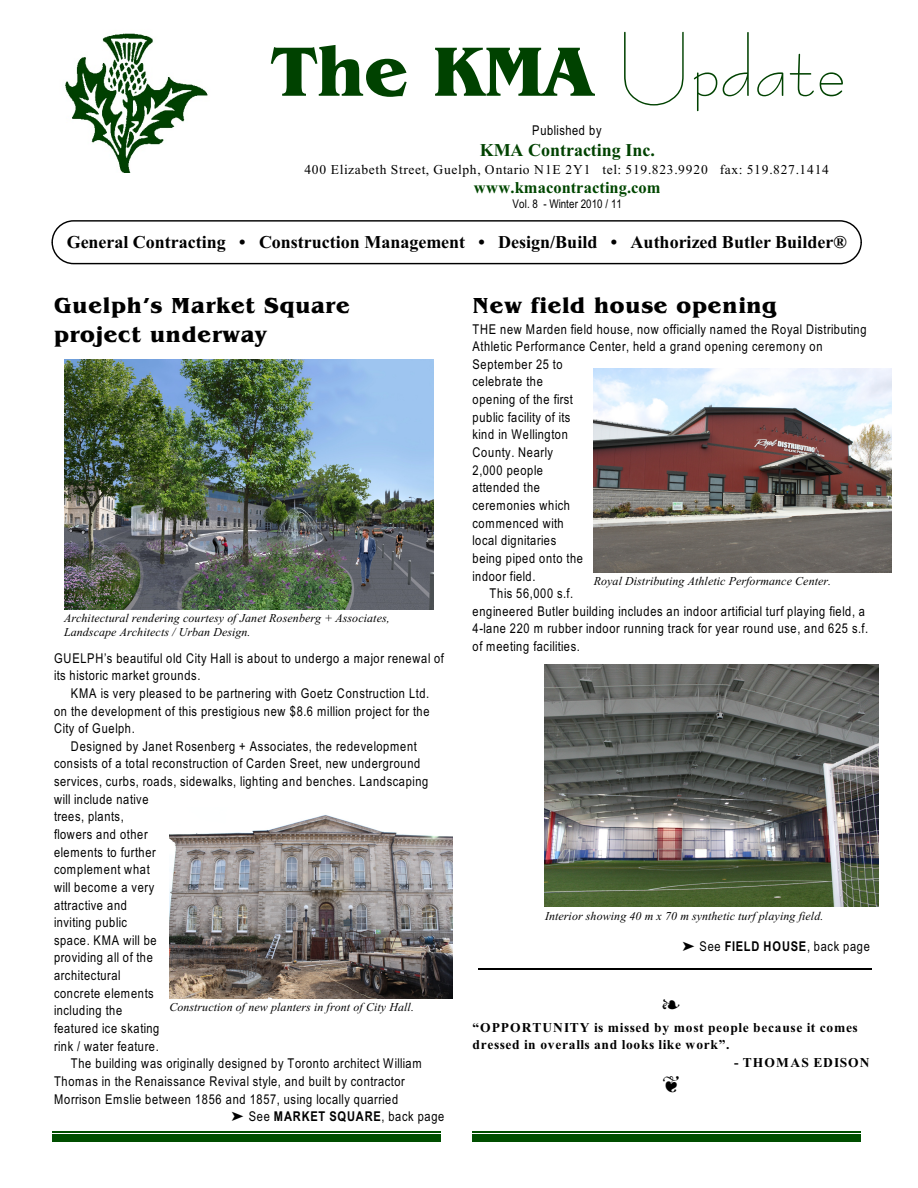
<style>
.page{position:relative;width:918px;height:1188px;background:#fff}
.page>*{position:absolute;margin:0;border:0;box-sizing:border-box;transform-origin:0 0}
.t1{font:700 72px "Benguiat IT Cby BT";color:#004200}
.t2{font:700 22.5px/29.1px "Benguiat IT Cby BT";letter-spacing:.04em;color:#000}
.t3{font:700 22.5px "Benguiat IT Cby BT";letter-spacing:.04em;color:#000}
.t4{font:700 18px "Times New Roman";color:#000}
.t5{font:700 18px "Times New Roman";color:#004200}
.t6{font:700 16.5px "Times New Roman";color:#004700}
.t7{font:13.5px/17.7px "Arial Narrow";letter-spacing:.05em;color:#000}
.t8{font:700 13.5px/17.4px "Times New Roman";letter-spacing:.055em;color:#000}
.t9{font:13.5px "Times New Roman";letter-spacing:.055em;color:#000}
.t10{font:13.5px "Arial Narrow";letter-spacing:.025em;color:#000}
.t11{font:700 13.5px "Times New Roman";letter-spacing:.08em;color:#000}
.t12{font:italic 12px/14.2px "Times New Roman";color:#000}
.t13{font:12px "Arial Narrow";color:#000}
.s1{font-family:"Bernhard Fashion BT";font-weight:400;font-size:81px}
.s2{font-weight:700}
</style>
<div class="page">
<img style="left:65px;top:33px;width:143px;height:139px">
<div style="left:51px;top:220px;width:811px;height:44px;border:1px solid #000;border-radius:21px"></div>
<hr style="left:52px;top:1131px;width:389px;height:2px;background:#004f00">
<div style="left:52px;top:1134px;width:389px;height:7px;background:#004f00"></div>
<hr style="left:478px;top:969px;width:394px;height:1px;background:#000">
<hr style="left:472px;top:1131px;width:389px;height:2px;background:#004f00">
<div style="left:472px;top:1134px;width:389px;height:7px;background:#004f00"></div>
<img style="left:64px;top:359px;width:370px;height:250px">
<img style="left:169px;top:815px;width:284px;height:183px">
<img style="left:594px;top:368px;width:297px;height:204px">
<img style="left:545px;top:664px;width:334px;height:243px">
<h1 class="t1" style="left:271px;top:41px;width:576px">The KMA <span class="s1">Update</span></h1>
<p class="t7" style="left:532px;top:123px;width:71px">Published by</p>
<h3 class="t5" style="left:480px;top:144px;width:177px">KMA Contracting Inc.</h3>
<p class="t9" style="left:304px;top:164px;width:526px">400 Elizabeth Street, Guelph, Ontario N1E 2Y1 tel: 519.823.9920 fax: 519.827.1414</p>
<p class="t6" style="left:474px;top:182px;width:188px">www.kmacontracting.com</p>
<p class="t13" style="left:513px;top:199px;width:111px">Vol. 8 - Winter 2010 / 11</p>
<h3 class="t4" style="left:67px;top:236px;width:782px">General Contracting • Construction Management • Design/Build • Authorized Butler Builder®</h3>
<h2 class="t2" style="left:54px;top:293px;width:297px">Guelph’s Market Square project underway</h2>
<p class="t12" style="left:64px;top:612px;width:327px">Architectural rendering courtesy of Janet Rosenberg + Associates,<br>Landscape Architects / Urban Design.</p>
<p class="t7" style="left:54px;top:650px;width:392px">GUELPH’s beautiful old City Hall is about to undergo a major renewal of its historic market grounds.</p>
<p class="t7" style="left:54px;top:686px;width:377px;text-align:justify;text-indent:17px">KMA is very pleased to be partnering with Goetz Construction Ltd. on the development of this prestigious new $8.6 million project for the City of Guelph.</p>
<p class="t7" style="left:54px;top:738px;width:376px;text-indent:17px">Designed by Janet Rosenberg + Associates, the redevelopment consists of a total reconstruction of Carden Sreet, new underground services, curbs, roads, sidewalks, lighting and benches. Landscaping will include native<br>trees, plants,<br>flowers and other<br>elements to further<br>complement what<br>will become a very<br>attractive and<br>inviting public<br>space. KMA will be<br>providing all of the<br>architectural<br>concrete elements<br>including the<br>featured ice skating<br>rink / water feature.</p>
<p class="t7" style="left:71px;top:1056px;width:352px">The building was originally designed by Toronto architect William</p>
<p class="t7" style="left:54px;top:1074px;width:352px">Thomas in the Renaissance Revival style, and built by contractor</p>
<p class="t7" style="left:54px;top:1091px;width:346px">Morrison Emslie between 1856 and 1857, using locally quarried</p>
<p class="t7" style="left:249px;top:1109px;width:197px">See <span class="s2">MARKET SQUARE</span>, back page</p>
<p class="t12" style="left:169px;top:1001px;width:246px">Construction of new planters in front of City Hall.</p>
<h2 class="t3" style="left:472px;top:296px;width:306px">New field house opening</h2>
<p class="t7" style="left:472px;top:321px;width:396px">THE new Marden field house, now officially named the Royal Distributing</p>
<p class="t7" style="left:472px;top:339px;width:352px">Athletic Performance Center, held a grand opening ceremony on</p>
<p class="t7" style="left:472px;top:356px;width:92px">September 25 to</p>
<p class="t7" style="left:472px;top:374px;width:72px">celebrate the</p>
<p class="t7" style="left:472px;top:392px;width:102px">opening of the first</p>
<p class="t10" style="left:472px;top:412px;width:99px">public facility of its</p>
<p class="t7" style="left:472px;top:427px;width:97px">kind in Wellington</p>
<p class="t7" style="left:472px;top:445px;width:82px">County. Nearly</p>
<p class="t7" style="left:472px;top:462px;width:72px">2,000 people</p>
<p class="t7" style="left:472px;top:480px;width:69px">attended the</p>
<p class="t7" style="left:472px;top:498px;width:99px">ceremonies which</p>
<p class="t7" style="left:472px;top:515px;width:93px">commenced with</p>
<p class="t7" style="left:472px;top:533px;width:85px">local dignitaries</p>
<p class="t7" style="left:472px;top:551px;width:112px">being piped onto the</p>
<p class="t7" style="left:472px;top:568px;width:65px">indoor field.</p>
<p class="t7" style="left:490px;top:586px;width:85px">This 56,000 s.f.</p>
<p class="t7" style="left:472px;top:603px;width:394px">engineered Butler building includes an indoor artificial turf playing field, a</p>
<p class="t7" style="left:472px;top:621px;width:397px">4-lane 220 m rubber indoor running track for year round use, and 625 s.f.</p>
<p class="t7" style="left:472px;top:639px;width:109px">of meeting facilities.</p>
<p class="t12" style="left:594px;top:575px;width:239px">Royal Distributing Athletic Performance Center.</p>
<p class="t12" style="left:545px;top:910px;width:280px">Interior showing 40 m x 70 m synthetic turf playing field.</p>
<p class="t7" style="left:700px;top:939px;width:172px">See <span class="s2">FIELD HOUSE</span>, back page</p>
<p class="t8" style="left:472px;top:1020px;width:387px">“OPPORTUNITY is missed by most people because it comes dressed in overalls and looks like work”.</p>
<p class="t11" style="left:734px;top:1058px;width:137px">- THOMAS EDISON</p>
</div>
